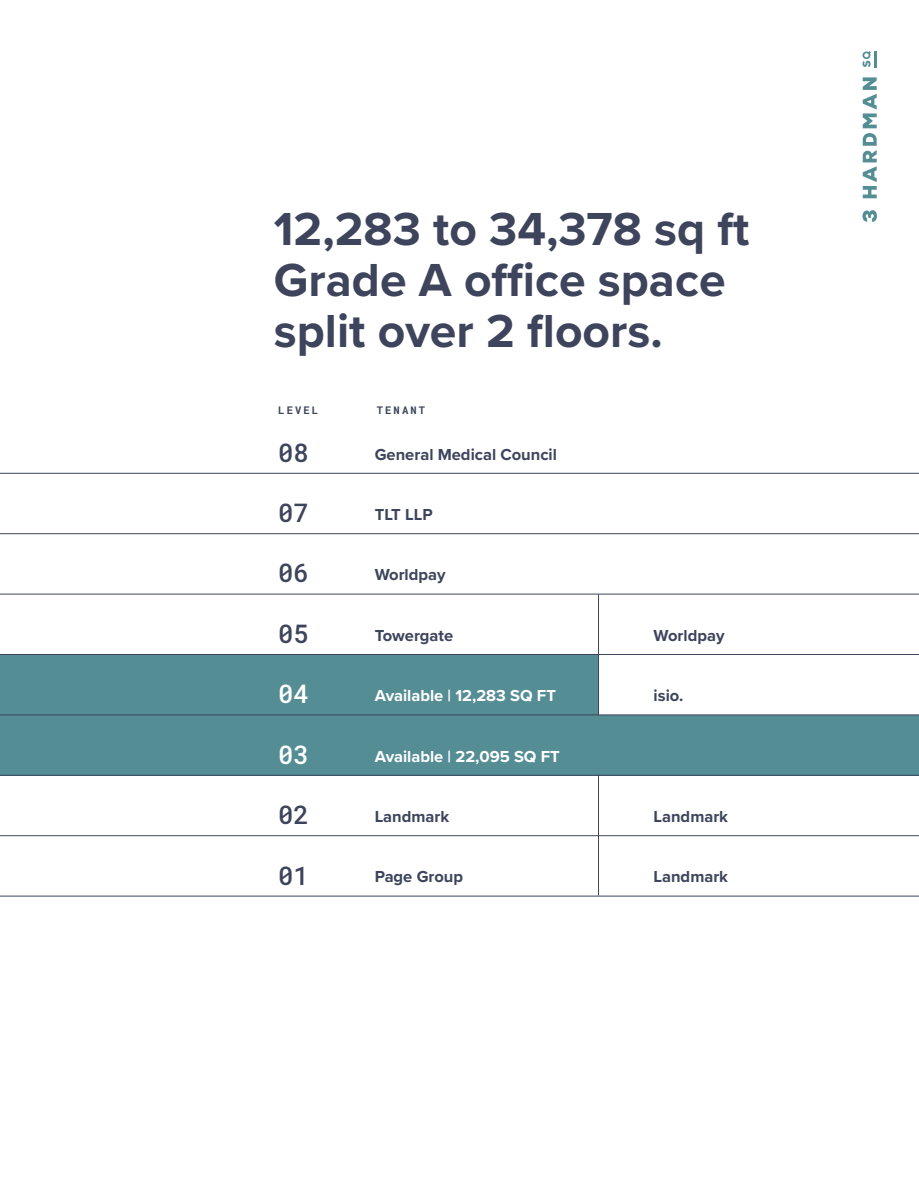
<style>
.page{position:relative;width:919px;height:1191px;background:#fff}
.page>*{position:absolute;margin:0;border:0;box-sizing:border-box;transform-origin:0 0}
.t1{font:700 48px/51px "Proxima Nova";color:#3d445c}
.t2{font:500 25.5px "Roboto Mono";color:#3d445c}
.t3{font:500 25.5px "Roboto Mono";color:#fff}
.t4{font:700 16.5px "Proxima Nova";color:#3d445c}
.t5{font:700 16.5px "Proxima Nova";color:#fff}
.t6{font:700 10.5px "Roboto Mono";letter-spacing:.2em;color:#3d445c}
</style>
<div class="page">
<div style="left:0;top:654px;width:599px;height:61px;background:#558d94"></div>
<div style="left:0;top:715px;width:918px;height:60px;background:#558d94"></div>
<hr style="left:0;top:473px;width:918px;height:1px;background:#3d445c">
<hr style="left:0;top:533px;width:918px;height:1px;background:#3d445c">
<hr style="left:0;top:594px;width:918px;height:1px;background:#3d445c">
<hr style="left:0;top:654px;width:918px;height:1px;background:#3d445c">
<hr style="left:0;top:714px;width:918px;height:1px;background:#3d445c">
<hr style="left:0;top:775px;width:918px;height:1px;background:#3d445c">
<hr style="left:0;top:835px;width:918px;height:1px;background:#3d445c">
<hr style="left:0;top:895px;width:918px;height:1px;background:#3d445c">
<svg style="left:862px;top:210px;width:14px;height:12px"></svg>
<svg style="left:862px;top:77px;width:14px;height:121px"></svg>
<svg style="left:862px;top:51px;width:14px;height:16px"></svg>
<hr style="left:598px;top:594px;width:1px;height:121px;background:#3d445c">
<hr style="left:598px;top:775px;width:1px;height:120px;background:#3d445c">
<h1 class="t1" style="left:274px;top:203px;width:477px">12,283 to 34,378 sq ft<br>Grade A office space split over 2 floors.</h1>
<p class="t6" style="left:278px;top:403px;width:41px">LEVEL</p>
<p class="t6" style="left:377px;top:403px;width:50px">TENANT</p>
<h2 class="t2" style="left:278px;top:435px;width:32px">08</h2>
<p class="t4" style="left:374px;top:442px;width:184px">General Medical Council</p>
<h2 class="t2" style="left:278px;top:495px;width:32px">07</h2>
<p class="t4" style="left:374px;top:502px;width:59px">TLT LLP</p>
<h2 class="t2" style="left:278px;top:555px;width:32px">06</h2>
<p class="t4" style="left:374px;top:562px;width:72px">Worldpay</p>
<h2 class="t2" style="left:278px;top:616px;width:32px">05</h2>
<p class="t4" style="left:374px;top:623px;width:80px">Towergate</p>
<p class="t4" style="left:653px;top:623px;width:72px">Worldpay</p>
<h2 class="t3" style="left:278px;top:676px;width:32px">04</h2>
<p class="t5" style="left:374px;top:683px;width:183px">Available | 12,283 SQ FT</p>
<p class="t4" style="left:653px;top:683px;width:31px">isio.</p>
<h2 class="t3" style="left:278px;top:736px;width:32px">03</h2>
<p class="t5" style="left:374px;top:744px;width:186px">Available | 22,095 SQ FT</p>
<h2 class="t2" style="left:278px;top:797px;width:32px">02</h2>
<p class="t4" style="left:374px;top:804px;width:76px">Landmark</p>
<p class="t4" style="left:653px;top:804px;width:76px">Landmark</p>
<h2 class="t2" style="left:278px;top:857px;width:32px">01</h2>
<p class="t4" style="left:374px;top:864px;width:90px">Page Group</p>
<p class="t4" style="left:653px;top:864px;width:76px">Landmark</p>
</div>
